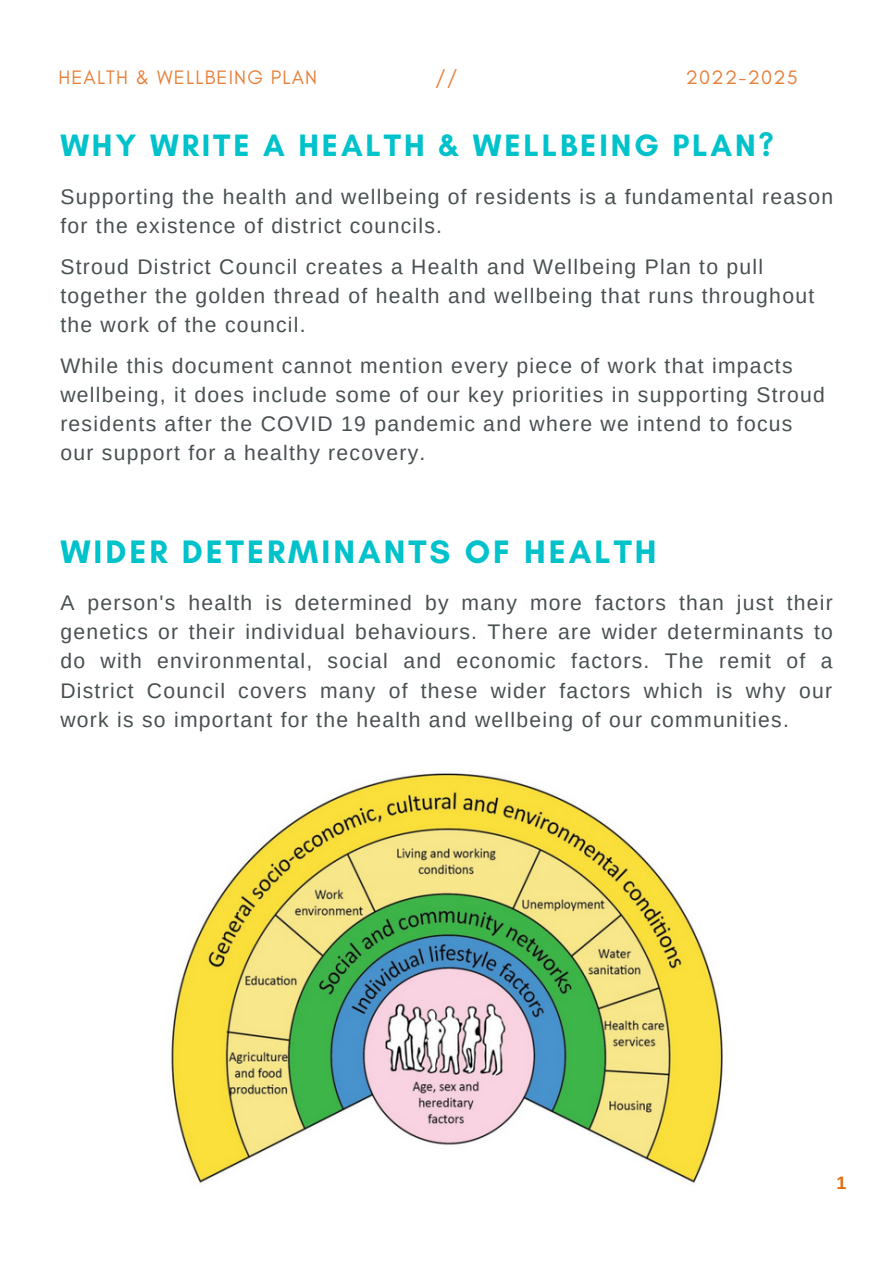
<style>
.page{position:relative;width:893px;height:1264px;background:#fff}
.page>*{position:absolute;margin:0;border:0;box-sizing:border-box;transform-origin:0 0}
.t1{font:700 33.15px "Glacial Indifference";letter-spacing:.09em;color:#00c2cb}
.t2{font:700 31.5px "Glacial Indifference";letter-spacing:.09em;color:#00c2cb}
.t3{font:21.15px/29.2px "Arimo";letter-spacing:.06em;color:#495052}
.t4{font:19.8px "Glacial Indifference";letter-spacing:.06em;color:#e87f39}
.t5{font:700 18px "Arimo";color:#e46c0a}
</style>
<div class="page">
<img style="left:171px;top:773px;width:552px;height:411px">
<p class="t4" style="left:58px;top:65px;width:260px">HEALTH &amp; WELLBEING PLAN</p>
<p class="t4" style="left:435px;top:65px;width:24px">//</p>
<p class="t4" style="left:686px;top:65px;width:113px">2022-2025</p>
<h2 class="t2" style="left:60px;top:126px;width:715px">WHY WRITE A HEALTH &amp; WELLBEING PLAN?</h2>
<p class="t3" style="left:60px;top:182px;width:774px">Supporting the health and wellbeing of residents is a fundamental reason for the existence of district councils.</p>
<p class="t3" style="left:60px;top:252px;width:755px">Stroud District Council creates a Health and Wellbeing Plan to pull together the golden thread of health and wellbeing that runs throughout the work of the council.</p>
<p class="t3" style="left:60px;top:351px;width:766px">While this document cannot mention every piece of work that impacts wellbeing, it does include some of our key priorities in supporting Stroud residents after the COVID 19 pandemic and where we intend to focus our support for a healthy recovery.</p>
<h1 class="t1" style="left:60px;top:531px;width:597px">WIDER DETERMINANTS OF HEALTH</h1>
<p class="t3" style="left:60px;top:588px;width:774px;text-align:justify">A person's health is determined by many more factors than just their genetics or their individual behaviours. There are wider determinants to do with environmental, social and economic factors. The remit of a District Council covers many of these wider factors which is why our work is so important for the health and wellbeing of our communities.</p>
<p class="t5" style="left:836px;top:1172px;width:11px">1</p>
</div>
